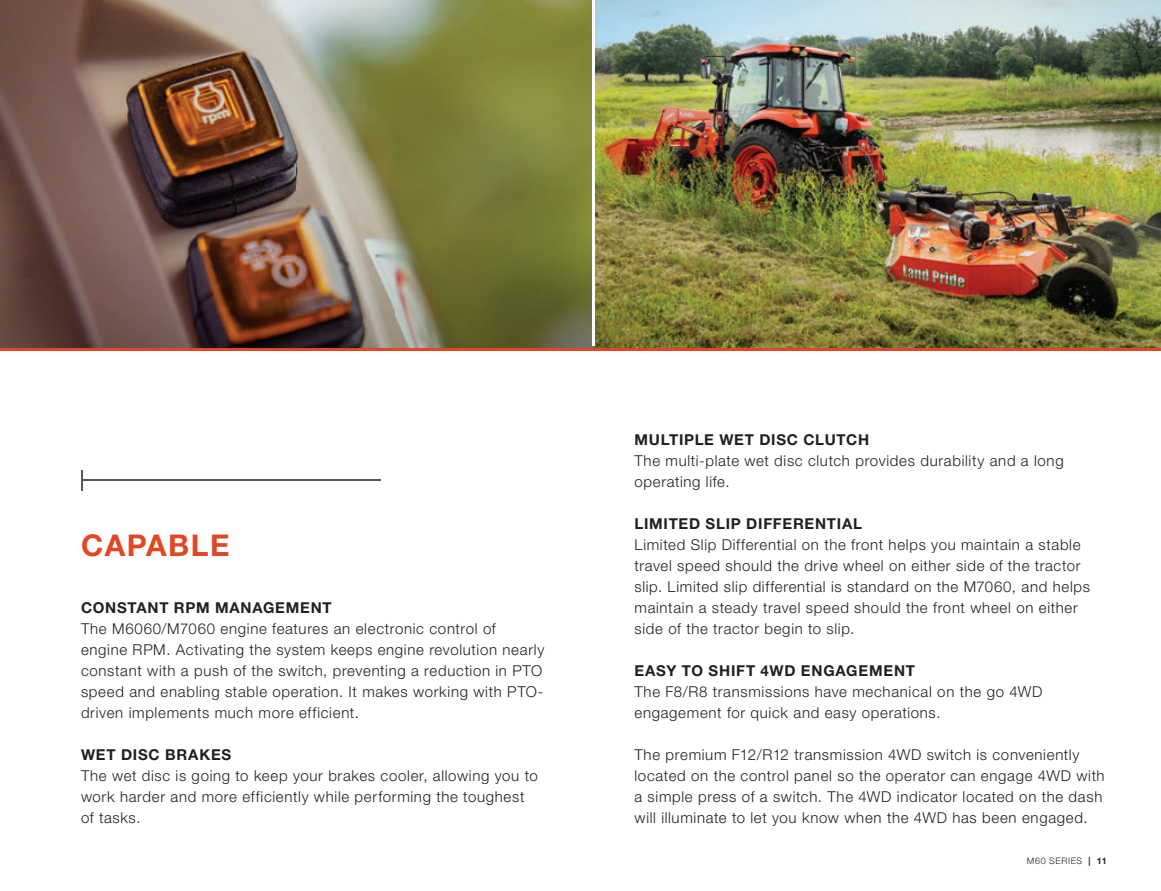
<style>
.page{position:relative;width:1161px;height:891px;background:#fff}
.page>*{position:absolute;margin:0;border:0;box-sizing:border-box;transform-origin:0 0}
.t1{font:700 30px "Helvetica Neue LT Std";letter-spacing:.05em;color:#e04825}
.t2{font:300 15px/21px "Helvetica Neue LT Std";letter-spacing:.045em;color:#231f20}
.t3{font:700 15px "Helvetica Neue LT Std";letter-spacing:.05em;color:#231f20}
.t4{font:300 9px "Helvetica Neue LT Std";letter-spacing:.07em;color:#231f20}
.s1{font-weight:700}
</style>
<div class="page">
<img style="left:0;top:0;width:592px;height:165px">
<img style="left:596px;top:0;width:565px;height:165px">
<img style="left:0;top:165px;width:1161px;height:183px">
<svg style="left:592px;top:0;width:4px;height:346px"></svg>
<hr style="left:82px;top:479px;width:298px;height:2px;background:#57585a">
<svg style="left:81px;top:470px;width:1px;height:20px"></svg>
<hr style="left:0;top:348px;width:1161px;height:3px;background:#e04825">
<h1 class="t1" style="left:81px;top:526px;width:150px">CAPABLE</h1>
<p class="t3" style="left:81px;top:599px;width:252px">CONSTANT RPM MANAGEMENT</p>
<p class="t2" style="left:81px;top:618px;width:465px">The M6060/M7060 engine features an electronic control of engine RPM. Activating the system keeps engine revolution nearly constant with a push of the switch, preventing a reduction in PTO speed and enabling stable operation. It makes working with PTO&shy;driven implements much more efficient.</p>
<p class="t3" style="left:81px;top:746px;width:152px">WET DISC BRAKES</p>
<p class="t2" style="left:81px;top:765px;width:458px">The wet disc is going to keep your brakes cooler, allowing you to work harder and more efficiently while performing the toughest of tasks.</p>
<p class="t3" style="left:634px;top:430px;width:236px">MULTIPLE WET DISC CLUTCH</p>
<p class="t2" style="left:634px;top:449px;width:431px">The multi-plate wet disc clutch provides durability and a long operating life.</p>
<p class="t3" style="left:634px;top:514px;width:229px">LIMITED SLIP DIFFERENTIAL</p>
<p class="t2" style="left:634px;top:533px;width:457px">Limited Slip Differential on the front helps you maintain a stable travel speed should the drive wheel on either side of the tractor slip. Limited slip differential is standard on the M7060, and helps maintain a steady travel speed should the front wheel on either side of the tractor begin to slip.</p>
<p class="t3" style="left:634px;top:661px;width:282px">EASY TO SHIFT 4WD ENGAGEMENT</p>
<p class="t2" style="left:634px;top:680px;width:409px">The F8/R8 transmissions have mechanical on the go 4WD engagement for quick and easy operations.</p>
<p class="t2" style="left:634px;top:743px;width:472px">The premium F12/R12 transmission 4WD switch is conveniently located on the control panel so the operator can engage 4WD with a simple press of a switch. The 4WD indicator located on the dash will illuminate to let you know when the 4WD has been engaged.</p>
<p class="t4" style="left:1027px;top:855px;width:82px">M60 SERIES <span class="s1">| 11</span></p>
</div>
